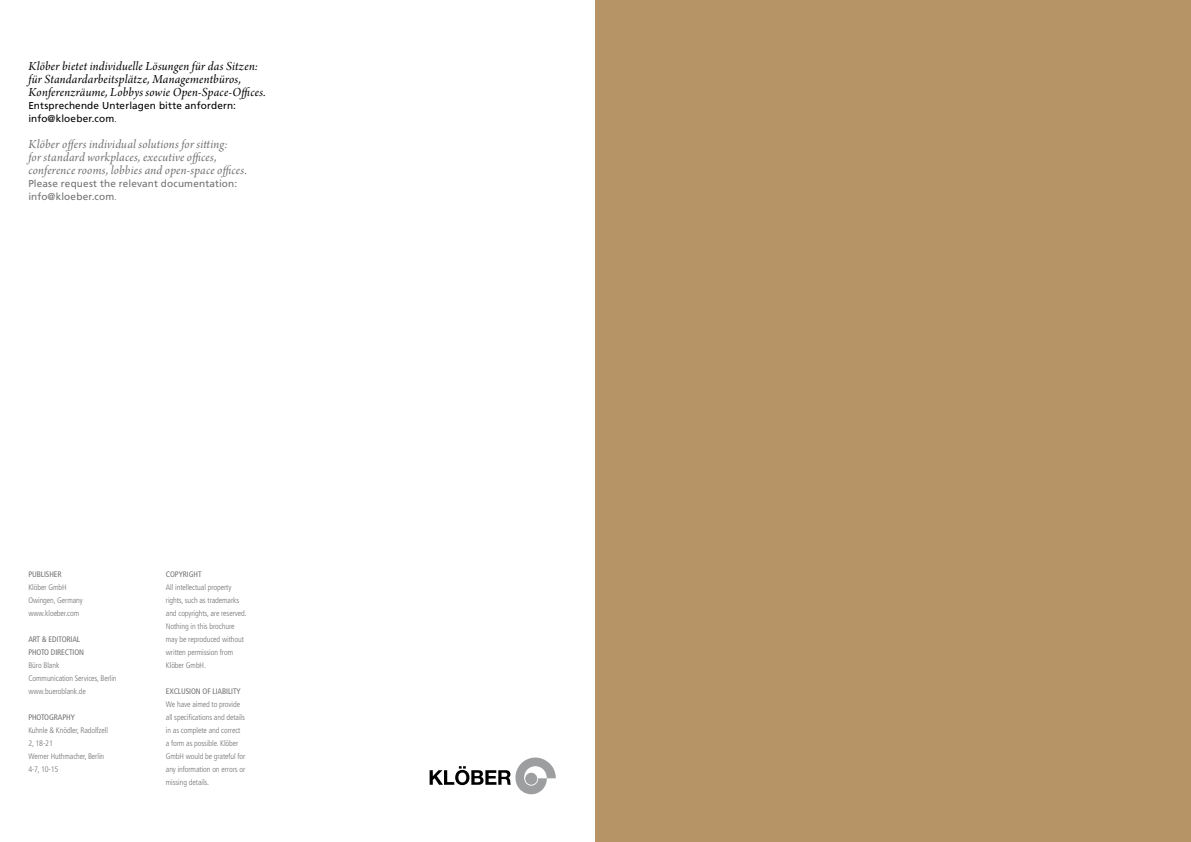
<style>
.page{position:relative;width:1191px;height:842px;background:#fff}
.page>*{position:absolute;margin:0;border:0;box-sizing:border-box;transform-origin:0 0}
.t1{font:13px/13px "Arno Pro Italic Subhead";letter-spacing:.015em;color:#000}
.t2{font:13px/13px "Arno Pro Italic Subhead";letter-spacing:.015em;color:#707172}
.t3{font:10px/13px "Frutiger";letter-spacing:.015em;color:#000}
.t4{font:10px/13px "Frutiger";letter-spacing:.015em;color:#707172}
.t5{font:300 condensed 8px/13px "Frutiger";letter-spacing:-.01em;color:#707172}
.t6{font:condensed 8px/13px "Frutiger";letter-spacing:-.01em;color:#707172}
.s1{font-weight:300}
</style>
<div class="page">
<svg style="left:429px;top:757px;width:127px;height:37px"></svg>
<div style="left:595px;top:0;width:596px;height:842px;background:#b69465"></div>
<h1 class="t1" style="left:28px;top:60px;width:239px">Klöber bietet individuelle Lösungen für das Sitzen: für Standardarbeitsplätze, Managementbüros,<br>Konferenzräume, Lobbys sowie Open-Space-Offices.</h1>
<p class="t3" style="left:28px;top:99px;width:209px">Entsprechende Unterlagen bitte anfordern: info@kloeber.com<span class="s1">.</span></p>
<h1 class="t2" style="left:28px;top:138px;width:220px">Klöber offers individual solutions for sitting:<br>for standard workplaces, executive offices, conference rooms, lobbies and open-space offices.</h1>
<p class="t4" style="left:28px;top:177px;width:210px">Please request the relevant documentation: info@kloeber.com<span class="s1">.</span></p>
<p class="t6" style="left:28px;top:567px;width:30px">PUBLISHER</p>
<p class="t5" style="left:28px;top:581px;width:56px">Klöber GmbH<br>Owingen, Germany www.kloeber.com</p>
<p class="t6" style="left:28px;top:632px;width:53px">ART &amp; EDITORIAL<br>PH OTO DIREC</p>
<p class="t6" style="left:69px;top:645px;width:17px">TION</p>
<p class="t5" style="left:28px;top:659px;width:90px">Büro Blank<br>Communication Services, Berlin www.bueroblank.de</p>
<p class="t6" style="left:28px;top:710px;width:26px">PHOTOGRAP</p>
<p class="t6" style="left:66px;top:710px;width:10px">HY</p>
<p class="t5" style="left:28px;top:724px;width:81px">Kuhnle &amp; Knödler, Radolfzell<br>2, 18-21<br>Werner Huthmacher, Berlin<br>4-7, 10-15</p>
<p class="t6" style="left:166px;top:567px;width:37px">COPYRIG HT</p>
<p class="t5" style="left:166px;top:581px;width:82px">All intellectual property rights, such as trademarks and copyrights, are reserved.<br>Nothing in this brochure may be reproduced without written permission from<br>Klöber GmbH.</p>
<p class="t6" style="left:166px;top:684px;width:51px">EXCLUSION OF LIABI</p>
<p class="t6" style="left:228px;top:684px;width:14px">LITY</p>
<p class="t5" style="left:166px;top:698px;width:81px">We have aimed to provide all specifications and details in as complete and correct a form as possible. Klöber<br>GmbH would be grateful for any information on errors or missing details.</p>
</div>
